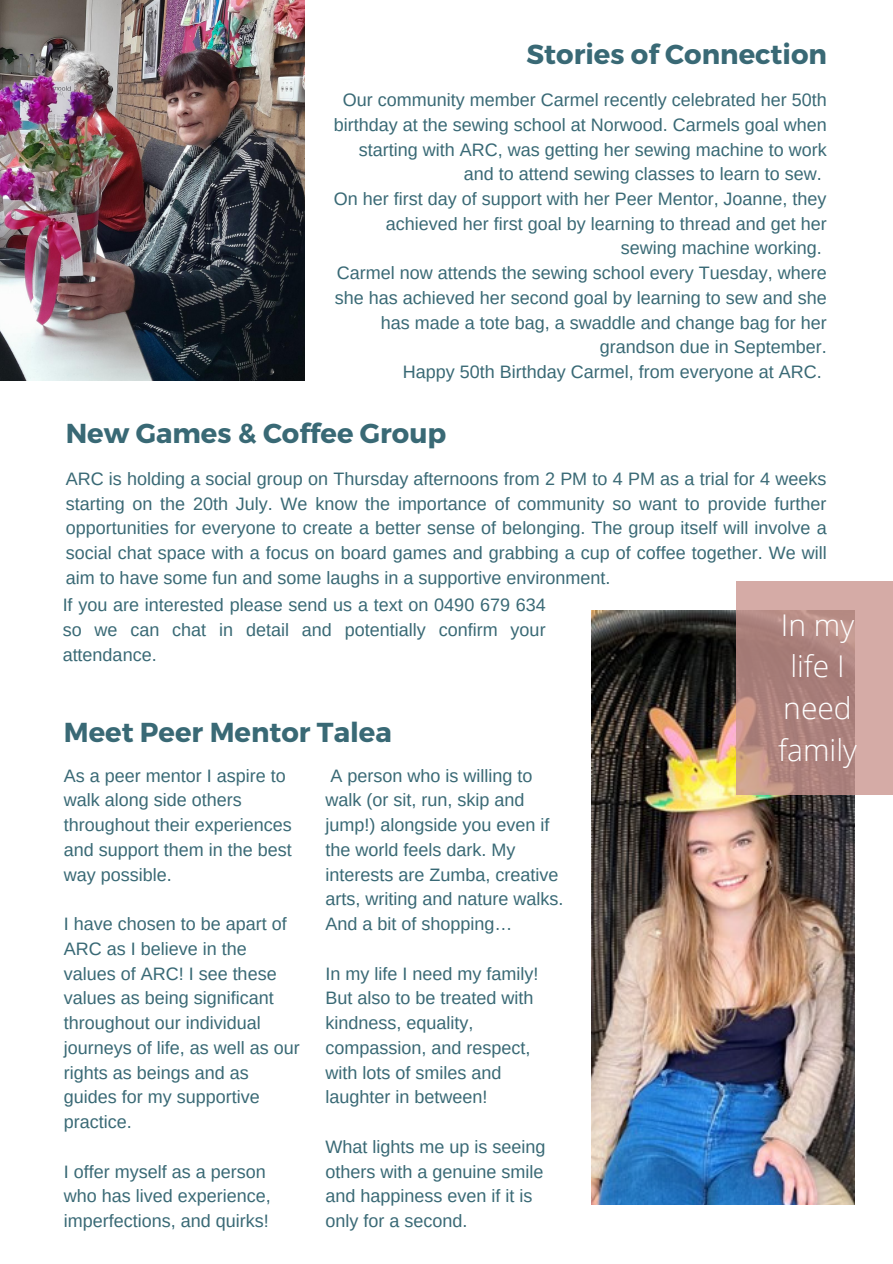
<style>
.page{position:relative;width:893px;height:1264px;background:#fff}
.page>*{position:absolute;margin:0;border:0;box-sizing:border-box;transform-origin:0 0}
.t1{font:300 30px/41.5px "Open Sans";color:#fff;text-align:center}
.t2{font:700 27.45px "Montserrat";color:#396975}
.t3{font:18px/24.8px "Arimo";color:#396975}
</style>
<div class="page">
<img style="left:591px;top:610px;width:263px;height:594px">
<svg style="left:736px;top:581px;width:156px;height:213px;background:#bc918b"></svg>
<img style="left:0;top:0;width:304px;height:380px">
<p class="t2" style="left:526px;top:37px;width:302px">Stories of Connection</p>
<p class="t3" style="left:334px;top:87px;width:494px;text-align:right">Our community member Carmel recently celebrated her 50th birthday at the sewing school at Norwood. Carmels goal when starting with ARC, was getting her sewing machine to work and to attend sewing classes to learn to sew.</p>
<p class="t3" style="left:334px;top:186px;width:494px;text-align:right">On her first day of support with her Peer Mentor, Joanne, they achieved her first goal by learning to thread and get her sewing machine working.</p>
<p class="t3" style="left:335px;top:260px;width:493px;text-align:right">Carmel now attends the sewing school every Tuesday, where she has achieved her second goal by learning to sew and she has made a tote bag, a swaddle and change bag for her grandson due in September.</p>
<p class="t3" style="left:403px;top:359px;width:420px">Happy 50th Birthday Carmel, from everyone at ARC.</p>
<p class="t2" style="left:66px;top:415px;width:382px">New Games &amp; Coffee Group</p>
<p class="t3" style="left:66px;top:466px;width:762px;text-align:justify">ARC is holding a social group on Thursday afternoons from 2 PM to 4 PM as a trial for 4 weeks starting on the 20th July. We know the importance of community so want to provide further opportunities for everyone to create a better sense of belonging. The group itself will involve a social chat space with a focus on board games and grabbing a cup of coffee together. We will aim to have some fun and some laughs in a supportive environment.</p>
<p class="t3" style="left:63px;top:592px;width:484px;text-align:justify">If you are interested please send us a text on 0490 679 634 so we can chat in detail and potentially confirm your attendance.</p>
<p class="t2" style="left:64px;top:714px;width:329px">Meet Peer Mentor Talea</p>
<p class="t3" style="left:64px;top:763px;width:229px">As a peer mentor I aspire to walk along side others throughout their experiences and support them in the best way possible.</p>
<p class="t3" style="left:64px;top:911px;width:237px">I have chosen to be apart of<br>ARC as I believe in the values of ARC! I see these values as being significant throughout our individual journeys of life, as well as our rights as beings and as guides for my supportive practice.</p>
<p class="t3" style="left:64px;top:1158px;width:208px">I offer myself as a person who has lived experience, imperfections, and quirks!</p>
<p class="t3" style="left:325px;top:763px;width:239px">A person who is willing to walk (or sit, run, skip and jump!) alongside you even if the world feels dark. My interests are Zumba, creative arts, writing and nature walks.<br>And a bit of shopping…</p>
<p class="t3" style="left:325px;top:961px;width:214px">In my life I need my family!<br>But also to be treated with kindness, equality, compassion, and respect, with lots of smiles and laughter in between!</p>
<p class="t3" style="left:325px;top:1134px;width:221px">What lights me up is seeing others with a genuine smile and happiness even if it is only for a second.</p>
<p class="t1" style="left:778px;top:603px;width:80px">In my life I need family</p>
</div>
